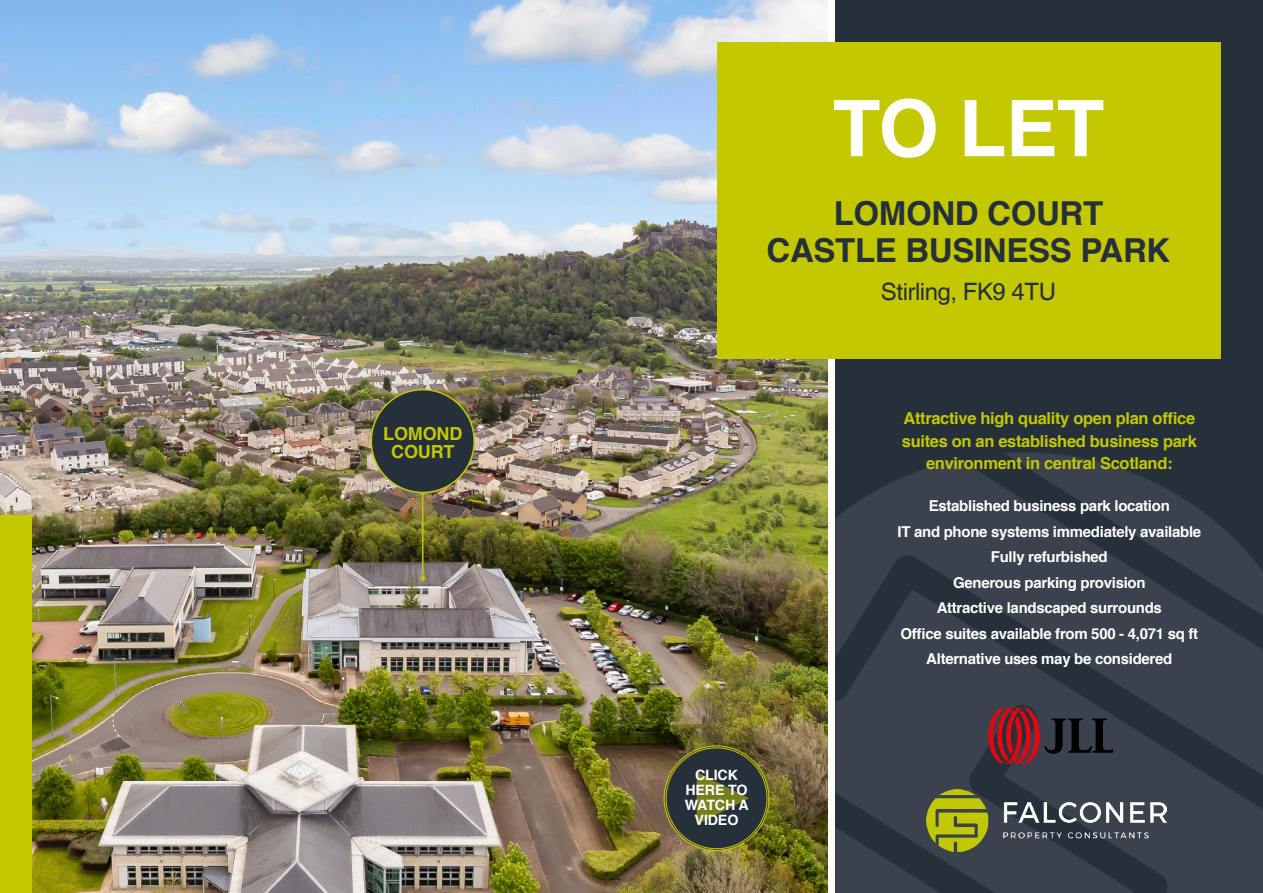
<style>
.page{position:relative;width:1263px;height:893px;background:#fff}
.page>*{position:absolute;margin:0;border:0;box-sizing:border-box;transform-origin:0 0}
.t1{font:700 77.85px "Helvetica";color:#fff}
.t2{font:700 33px/37.5px "Helvetica";letter-spacing:-.01em;color:#26303b;text-align:center}
.t3{font:24px "Helvetica";letter-spacing:-.02em;color:#26303b}
.t4{font:700 18px/18px "Helvetica";letter-spacing:-.01em;color:#c4c801;text-align:center}
.t5{font:700 16.5px/22.5px "Helvetica";letter-spacing:-.02em;color:#c4c801;text-align:center}
.t6{font:700 15px/25.5px "Helvetica";letter-spacing:-.02em;color:#fff;text-align:center}
.t7{font:700 14.25px/15px "Helvetica";letter-spacing:-.01em;color:#fff;text-align:center}
</style>
<div class="page">
<img style="left:0;top:0;width:827px;height:893px">
<div style="left:836px;top:0;width:427px;height:893px;background:#26303b"></div>
<img style="left:836px;top:119px;width:427px;height:774px">
<hr style="left:422px;top:489px;width:1px;height:89px;background:#c4c801">
<svg style="left:988px;top:707px;width:124px;height:57px;background:#532b34"></svg>
<img style="left:927px;top:790px;width:68px;height:61px">
<img style="left:994px;top:800px;width:173px;height:39px">
<div style="left:716px;top:43px;width:504px;height:316px;background:#c4c801"></div>
<div style="left:371px;top:390px;width:103px;height:102px;background:#26303b;border-radius:50%"></div>
<div style="left:371px;top:389px;width:104px;height:104px;border:2px solid #c4c801;border-radius:50%"></div>
<div style="left:665px;top:747px;width:103px;height:103px;background:#26303b;border-radius:50%"></div>
<div style="left:0;top:516px;width:32px;height:377px;background:#c4c801"></div>
<svg style="left:420px;top:576px;width:5px;height:5px"></svg>
<svg style="left:696px;top:772px;width:53px;height:53px"></svg>
<p class="t4" style="left:383px;top:425px;width:81px">LOMOND<br>COURT</p>
<h1 class="t1" style="left:833px;top:66px;width:273px">TO LET</h1>
<h2 class="t2" style="left:766px;top:195px;width:405px">LOMOND COURT<br>CASTLE BUSINESS PARK</h2>
<h3 class="t3" style="left:881px;top:277px;width:177px">Stirling, FK9 4TU</h3>
<p class="t7" style="left:685px;top:767px;width:66px">CLICK<br>HERE TO<br>WATCH A<br>VIDEO</p>
<p class="t5" style="left:902px;top:408px;width:296px">Attractive high quality open plan office suites on an established business park environment in central Scotland:</p>
<p class="t6" style="left:897px;top:493px;width:305px">Established business park location<br>IT and phone systems immediately available Fully refurbished<br>Generous parking provision<br>Attractive landscaped surrounds<br>Office suites available from 500 - 4,071 sq ft Alternative uses may be considered</p>
</div>
